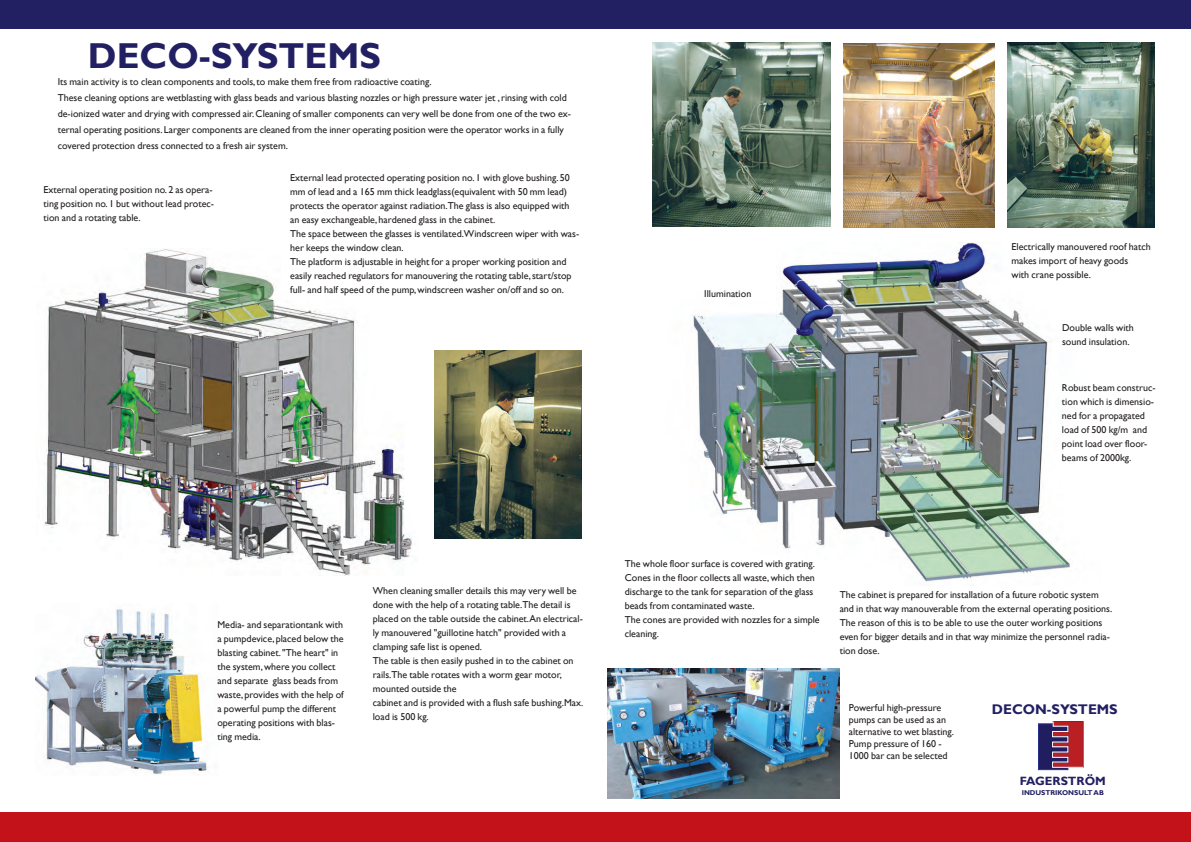
<style>
.page{position:relative;width:1191px;height:842px;background:#fff}
.page>*{position:absolute;margin:0;border:0;box-sizing:border-box;transform-origin:0 0}
.t1{font:700 36px "Gill Sans";color:#222062}
.t2{font:700 14px "Gill Sans";color:#222062}
.t3{font:700 12px "Gill Sans";color:#222062}
.t4{font:10px/14px "Gill Sans";color:#231f20}
.t5{font:700 7px "Gill Sans";color:#222062}
</style>
<div class="page">
<img style="left:45px;top:248px;width:367px;height:327px">
<img style="left:693px;top:242px;width:377px;height:340px">
<div style="left:0;top:0;width:1191px;height:28px;background:#222062"></div>
<div style="left:0;top:812px;width:1191px;height:30px;background:#c4121a"></div>
<img style="left:435px;top:351px;width:146px;height:187px">
<img style="left:35px;top:609px;width:172px;height:166px">
<svg style="left:1038px;top:721px;width:45px;height:49px;background:#7c3a5a"></svg>
<img style="left:1008px;top:42px;width:146px;height:185px">
<img style="left:652px;top:43px;width:178px;height:184px">
<img style="left:607px;top:668px;width:232px;height:130px">
<img style="left:843px;top:43px;width:151px;height:184px">
<h1 class="t1" style="left:88px;top:35px;width:295px">DECO-SYSTEMS</h1>
<p class="t4" style="left:58px;top:74px;width:515px;line-height:16px">Its main activity is to clean components and tools, to make them free from radioactive coating.<br>These cleaning options are wetblasting with glass beads and various blasting nozzles or high pressure water jet , rinsing with cold de-ionized water and drying with compressed air. Cleaning of smaller components can very well be done from one of the two ex&shy;ternal operating positions. Larger components are cleaned from the inner operating position were the operator works in a fully covered protection dress connected to a fresh air system.</p>
<p class="t4" style="left:44px;top:183px;width:172px">External operating position no. 2 as opera&shy;ting position no. 1 but without lead protec&shy;tion and a rotating table.</p>
<p class="t4" style="left:290px;top:171px;width:291px">External lead protected operating position no. 1 with glove bushing. 50 mm of lead and a 165 mm thick leadglass(equivalent with 50 mm lead) protects the operator against radiation.The glass is also equipped with an easy exchangeable, hardened glass in the cabinet.<br>The space between the glasses is ventilated.Windscreen wiper with was&shy;her keeps the window clean.<br>The platform is adjustable in height for a proper working position and easily reached regulators for manouvering the rotating table, start/stop full- and half speed of the pump, windscreen washer on/off and so on.</p>
<p class="t4" style="left:217px;top:618px;width:128px">Media- and separationtank with a pumpdevice, placed below the blasting cabinet. "The heart" in the system, where you collect and separate glass beads from waste, provides with the help of a powerful pump the different operating positions with blas&shy;ting media.</p>
<p class="t4" style="left:373px;top:584px;width:212px">When cleaning smaller details this may very well be done with the help of a rotating table.The detail is placed on the table outside the cabinet.An electrical&shy;ly manouvered "guillotine hatch" provided with a clamping safe list is opened.<br>The table is then easily pushed in to the cabinet on rails.The table rotates with a worm gear motor, mounted outside the<br>cabinet and is provided with a flush safe bushing.Max. load is 500 kg.</p>
<p class="t4" style="left:704px;top:286px;width:49px">Illumination</p>
<p class="t4" style="left:1011px;top:240px;width:141px">Electrically manouvered roof hatch makes import of heavy goods<br>with crane possible.</p>
<p class="t4" style="left:1062px;top:321px;width:73px">Double walls with sound insulation.</p>
<p class="t4" style="left:1062px;top:380px;width:95px">Robust beam construc&shy;tion which is dimensio&shy;ned for a propagated load of 500 kg/m and point load over floor&shy;beams of 2000kg.</p>
<p class="t4" style="left:625px;top:557px;width:196px">The whole floor surface is covered with grating.<br>Cones in the floor collects all waste, which then discharge to the tank for separation of the glass beads from contaminated waste.<br>The cones are provided with nozzles for a simple cleaning.</p>
<p class="t4" style="left:839px;top:588px;width:274px">The cabinet is prepared for installation of a future robotic system and in that way manouverable from the external operating positions.<br>The reason of this is to be able to use the outer working positions even for bigger details and in that way minimize the personnel radia&shy;tion dose.</p>
<p class="t4" style="left:849px;top:702px;width:107px;line-height:12px">Powerful high-pressure pumps can be used as an alternative to wet blasting.<br>Pump pressure of 160 -<br>1000 bar can be selected</p>
<h2 class="t2" style="left:992px;top:701px;width:127px">DECON-SYSTEMS</h2>
<p class="t3" style="left:1019px;top:774px;width:88px">FAGERSTRÖM</p>
<p class="t5" style="left:1021px;top:788px;width:84px">INDUSTRIKONSULT AB</p>
</div>
